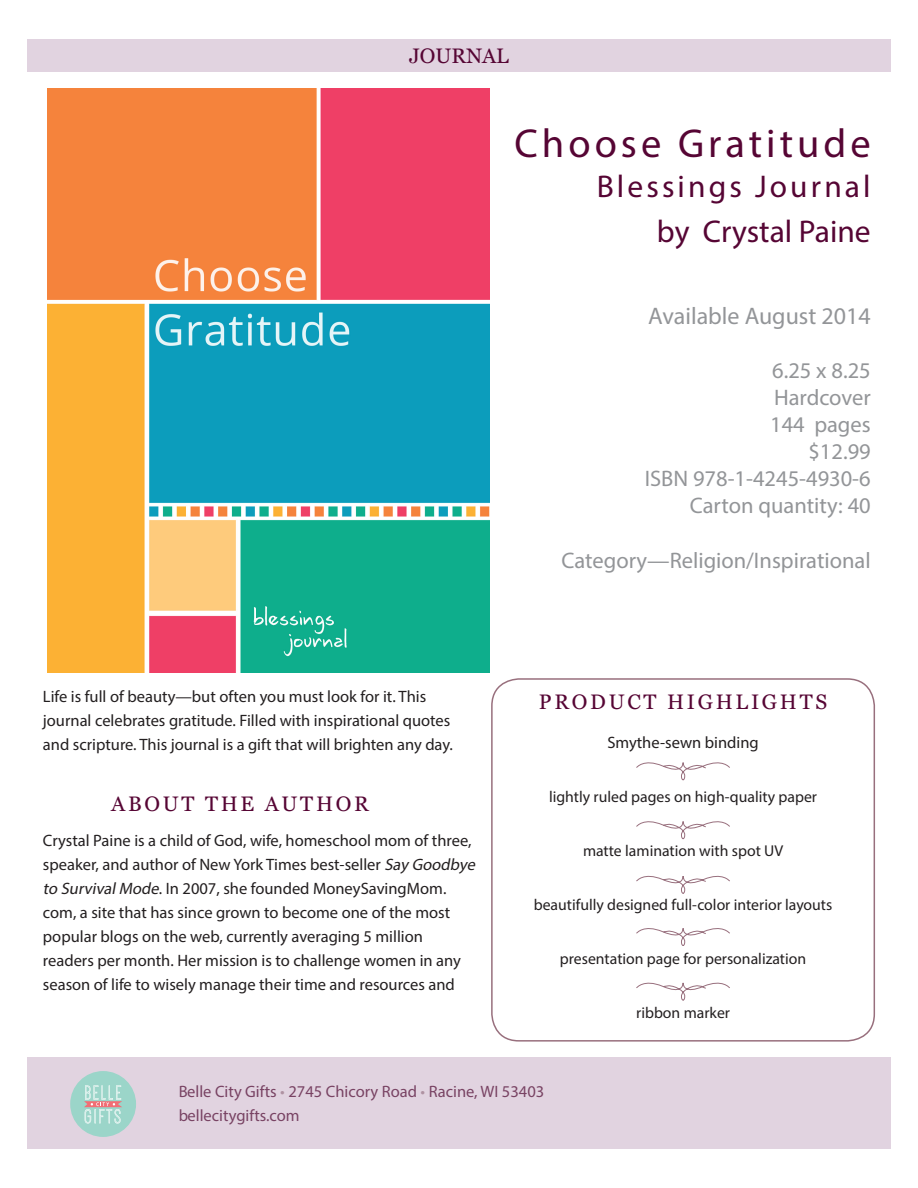
<style>
.page{position:relative;width:918px;height:1188px;background:#fff}
.page>*{position:absolute;margin:0;border:0;box-sizing:border-box;transform-origin:0 0}
.t1{font:40.5px "Myriad Pro";letter-spacing:.1em;color:#560534}
.t2{font:31.5px "Myriad Pro";letter-spacing:.1em;color:#560534}
.t3{font:31.5px "Myriad Pro";color:#560534}
.t4{font:24px "Myriad Pro";color:#939598}
.Product_body_copy{font:22.5px "Myriad Pro";color:#939598}
.t5{font:21px "Georgia";letter-spacing:.13em;color:#560534}
.t6{font:21px "Georgia";color:#560534}
.Copy_under_product{font:16.5px/24px "Myriad Pro";color:#231f20}
.t7{font:16.5px/23.2px "Myriad Pro";color:#560534}
.t8{font:15.75px "Myriad Pro";color:#231f20}
.s1{font-style:italic}
.s2{color:#af919b}
</style>
<div class="page">
<div style="left:27px;top:1058px;width:864px;height:91px;background:#e1d3e0"></div>
<div style="left:27px;top:39px;width:864px;height:32px;background:#e1d3e0"></div>
<div style="left:70px;top:1071px;width:66px;height:66px;background:#9bd5c9;border-radius:50%"></div>
<svg style="left:84px;top:1085px;width:38px;height:39px"></svg>
<div style="left:491px;top:678px;width:384px;height:364px;border:2px solid #986f7d;border-radius:27px"></div>
<svg style="left:636px;top:928px;width:94px;height:18px"></svg>
<svg style="left:636px;top:821px;width:94px;height:18px"></svg>
<svg style="left:636px;top:762px;width:94px;height:19px"></svg>
<svg style="left:636px;top:982px;width:94px;height:19px"></svg>
<svg style="left:636px;top:875px;width:94px;height:19px"></svg>
<img style="left:47px;top:89px;width:442px;height:583px">
<p class="t6" style="left:409px;top:43px;width:102px">JOURNAL</p>
<p class="t1" style="left:514px;top:118px;width:358px">Choose Gratitude</p>
<p class="t2" style="left:597px;top:167px;width:276px">Blessings Journal</p>
<p class="t3" style="left:657px;top:212px;width:215px">by Crystal Paine</p>
<p class="Copy_under_product" style="left:43px;top:684px;width:412px">Life is full of beauty—but often you must look for it. This journal celebrates gratitude. Filled with inspirational quotes and scripture. This journal is a gift that will brighten any day.</p>
<p class="t5" style="left:111px;top:791px;width:259px">ABOUT THE AUTHOR</p>
<p class="Copy_under_product" style="left:43px;top:828px;width:437px">Crystal Paine is a child of God, wife, homeschool mom of three, speaker, and author of New York Times best-seller <span class="s1">Say Goodbye to SurvivalMode</span>. In 2007, she founded MoneySavingMom. com, a site that has since grown to become one of the most popular blogs on the web, currently averaging 5 million<br>readers per month. Her mission is to challenge women in any season of life to wisely manage their time and resources and</p>
<p class="t4" style="left:648px;top:301px;width:224px">Available August 2014</p>
<p class="Product_body_copy" style="left:772px;top:356px;width:100px">6.25 x 8.25</p>
<p class="Product_body_copy" style="left:774px;top:383px;width:98px">Hardcover</p>
<p class="Product_body_copy" style="left:770px;top:410px;width:102px">144 pages</p>
<p class="Product_body_copy" style="left:808px;top:437px;width:64px">$12.99</p>
<p class="Product_body_copy" style="left:645px;top:464px;width:227px">ISBN 978-1-4245-4930-6</p>
<p class="Product_body_copy" style="left:690px;top:491px;width:182px">Carton quantity: 40</p>
<p class="Product_body_copy" style="left:562px;top:547px;width:311px">Category—Religion/Inspirational</p>
<p class="t5" style="left:539px;top:689px;width:290px">PRODUCT HIGHLIGHTS</p>
<p class="Copy_under_product" style="left:607px;top:730px;width:153px">Smythe-sewn binding</p>
<p class="t8" style="left:549px;top:787px;width:270px">lightly ruled pages on high-quality paper</p>
<p class="t8" style="left:583px;top:841px;width:202px">matte lamination with spot UV</p>
<p class="t8" style="left:534px;top:895px;width:300px">beautifully designed full-color interior layouts</p>
<p class="t8" style="left:560px;top:949px;width:248px">presentation page for personalization</p>
<p class="t8" style="left:636px;top:1003px;width:95px">ribbon marker</p>
<p class="t7" style="left:178px;top:1080px;width:368px">Belle City Gifts <span class="s2">•</span> 2745 Chicory Road <span class="s2">•</span> Racine, WI 53403 bellecitygifts.com</p>
</div>
